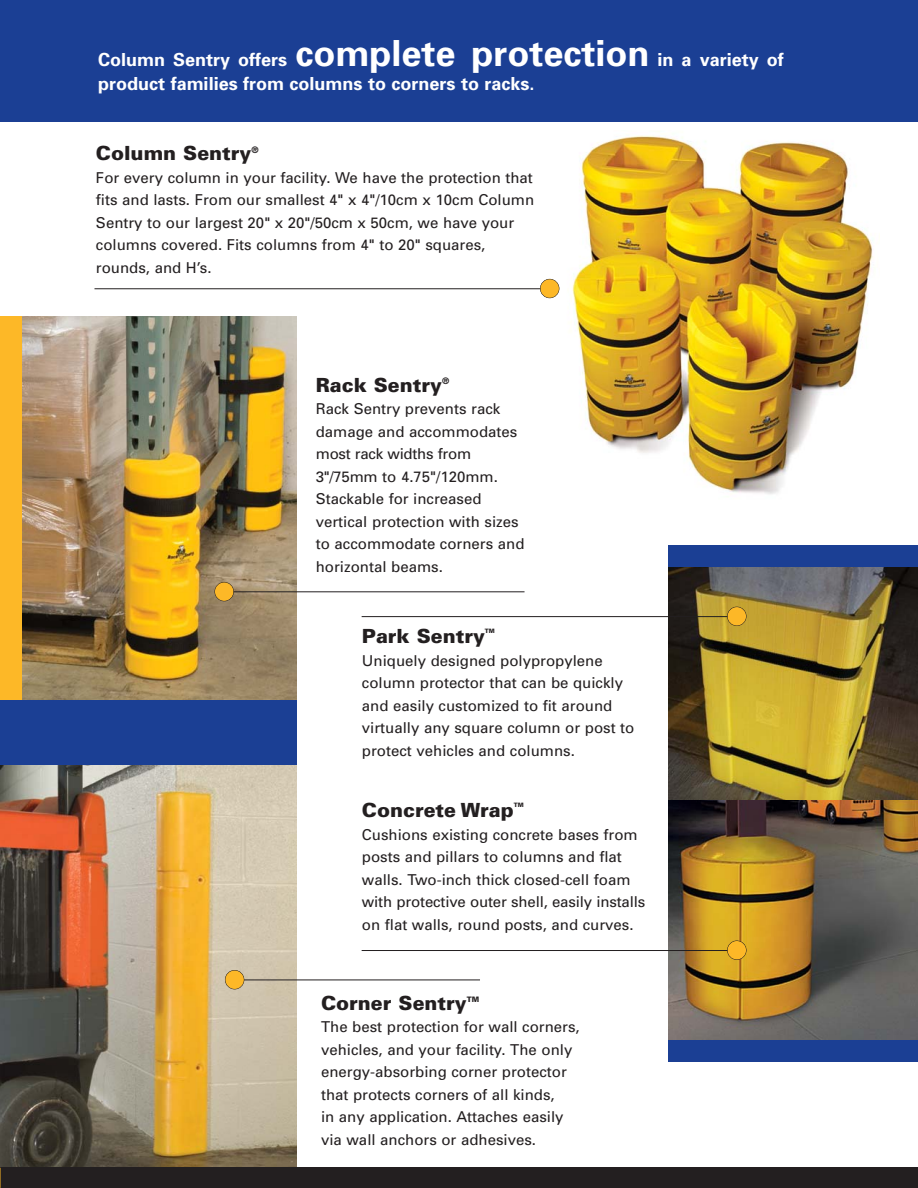
<style>
.page{position:relative;width:918px;height:1188px;background:#fff}
.page>*{position:absolute;margin:0;border:0;box-sizing:border-box;transform-origin:0 0}
.t1{font:900 19.5px "Univers";color:#231f20}
.t2{font:700 18px/24px "Univers";color:#fff}
.t3{font:15px/22.5px "Univers";color:#231f20}
.t4{font:900 7.5px "Univers";color:#231f20}
.t5{font:900 6px "Univers";color:#231f20}
.s1{font-size:36px}
</style>
<div class="page">
<img style="left:668px;top:799px;width:250px;height:241px">
<svg style="left:668px;top:567px;width:250px;height:232px;background:#847232"></svg>
<div style="left:0;top:683px;width:296px;height:495px;background:#1b3f94"></div>
<div style="left:0;top:0;width:918px;height:122px;background:#1b3f94"></div>
<img style="left:22px;top:316px;width:274px;height:384px">
<div style="left:0;top:316px;width:22px;height:384px;background:#fdb827"></div>
<img style="left:0;top:766px;width:296px;height:402px">
<img style="left:556px;top:131px;width:317px;height:363px">
<div style="left:0;top:1168px;width:918px;height:20px;background:#231f20"></div>
<hr style="left:220px;top:591px;width:305px;height:1px;background:#231f20">
<div style="left:215px;top:582px;width:19px;height:19px;background:#fdb827;border-radius:50%"></div>
<div style="left:214px;top:582px;width:20px;height:19px;border:1px solid #231f20;border-radius:50%"></div>
<hr style="left:94px;top:288px;width:449px;height:1px;background:#231f20">
<div style="left:540px;top:279px;width:19px;height:19px;background:#fdb827;border-radius:50%"></div>
<div style="left:540px;top:279px;width:19px;height:19px;border:1px solid #231f20;border-radius:50%"></div>
<hr style="left:233px;top:980px;width:247px;height:1px;background:#231f20">
<div style="left:225px;top:970px;width:19px;height:19px;background:#fdb827;border-radius:50%"></div>
<div style="left:225px;top:970px;width:19px;height:19px;border:1px solid #231f20;border-radius:50%"></div>
<hr style="left:362px;top:616px;width:372px;height:1px;background:#231f20">
<div style="left:727px;top:607px;width:19px;height:19px;background:#fdb827;border-radius:50%"></div>
<div style="left:727px;top:607px;width:20px;height:19px;border:1px solid #231f20;border-radius:50%"></div>
<hr style="left:362px;top:950px;width:372px;height:1px;background:#231f20">
<div style="left:727px;top:941px;width:19px;height:19px;background:#fdb827;border-radius:50%"></div>
<div style="left:727px;top:940px;width:20px;height:20px;border:1px solid #231f20;border-radius:50%"></div>
<div style="left:668px;top:546px;width:250px;height:21px;background:#1b3f94"></div>
<div style="left:668px;top:1040px;width:250px;height:22px;background:#1b3f94"></div>
<p class="t2" style="left:98px;top:50px;width:687px">Column Sentry offers <span class="s1">complete protection</span> in a variety of product families from columns to corners to racks.</p>
<h1 class="t1" style="left:96px;top:146px;width:164px">Column Sentry<sup>®</sup></h1>
<p class="t3" style="left:96px;top:167px;width:440px">For every column in your facility. We have the protection that fits and lasts. From our smallest 4" x 4"/10cm x 10cm Column Sentry to our largest 20" x 20"/50cm x 50cm, we have your columns covered. Fits columns from 4" to 20" squares, rounds, and H’s.</p>
<h1 class="t1" style="left:316px;top:377px;width:135px">Rack Sentry<sup>®</sup></h1>
<p class="t3" style="left:316px;top:399px;width:210px">Rack Sentry prevents rack damage and accommodates most rack widths from<br>3"/75mm to 4.75"/120mm.<br>Stackable for increased vertical protection with sizes to accommodate corners and horizontal beams.</p>
<h1 class="t1" style="left:362px;top:629px;width:125px">Park Sentry</h1>
<p class="t5" style="left:485px;top:628px;width:12px">TM</p>
<p class="t3" style="left:362px;top:651px;width:274px">Uniquely designed polypropylene column protector that can be quickly and easily customized to fit around virtually any square column or post to protect vehicles and columns.</p>
<h1 class="t1" style="left:362px;top:803px;width:153px">Concrete Wrap</h1>
<p class="t5" style="left:514px;top:802px;width:12px">TM</p>
<p class="t3" style="left:362px;top:825px;width:285px">Cushions existing concrete bases from posts and pillars to columns and flat walls. Two-inch thick closed-cell foam with protective outer shell, easily installs on flat walls, round posts, and curves.</p>
<h1 class="t1" style="left:321px;top:995px;width:147px">Corner Sentry</h1>
<p class="t4" style="left:467px;top:997px;width:14px">TM</p>
<p class="t3" style="left:321px;top:1017px;width:260px">The best protection for wall corners, vehicles, and your facility. The only energy-absorbing corner protector that protects corners of all kinds,<br>in any application. Attaches easily via wall anchors or adhesives.</p>
</div>
